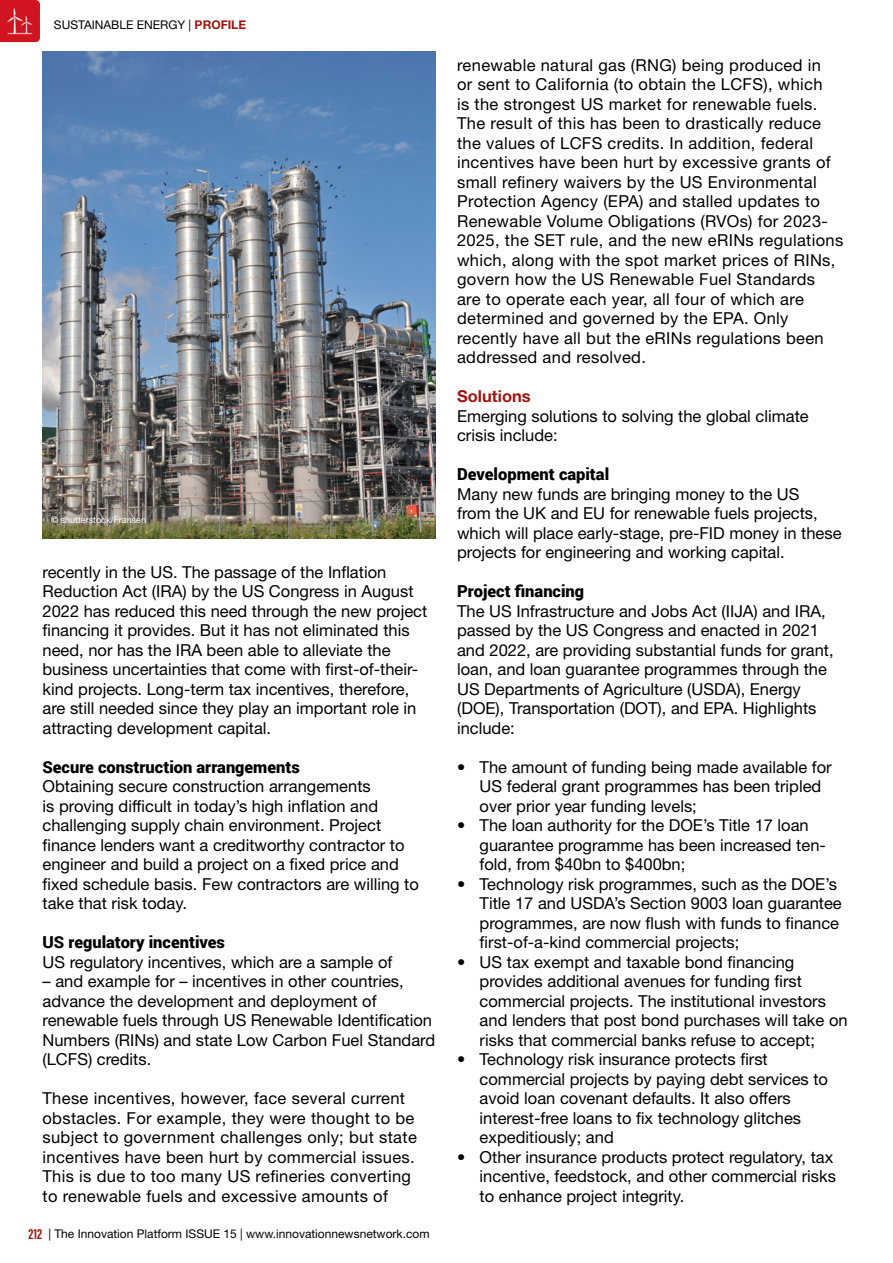
<style>
.page{position:relative;width:893px;height:1263px;background:#fff}
.page>*{position:absolute;margin:0;border:0;box-sizing:border-box;transform-origin:0 0}
.t1{font:16.5px/19.5px "Helvetica Neue LT Std";color:#000}
.t2{font:16.5px/19.5px "Helvetica Neue LT Std";letter-spacing:.02em;color:#000}
.t3{font:900 16.5px "Roboto";color:#000}
.t4{font:700 16.5px "Helvetica Neue LT Std";color:#a01510}
.t5{font:12px "Helvetica Neue LT Std";color:#000}
.t6{font:9px "Helvetica Neue";color:#fff}
.s1{font-weight:700;color:#a01510}
.s2{font-family:"Acumin Variable Concept";font-size:15px;color:#a01510}
</style>
<div class="page">
<img style="left:0;top:0;width:40px;height:42px">
<img style="left:43px;top:51px;width:393px;height:488px">
<p class="t5" style="left:54px;top:17px;width:194px">SUSTAINABLE ENERGY | <span class="s1">PROFILE</span></p>
<p class="t6" style="left:51px;top:513px;width:97px">© shutterstock/Fransen</p>
<p class="t1" style="left:43px;top:562px;width:386px">recently in the US. The passage of the Inflation Reduction Act (IRA) by the US Congress in August 2022 has reduced this need through the new project financing it provides. But it has not eliminated this need, nor has the IRA been able to alleviate the business uncertainties that come with first-of-their&shy;kind projects. Long-term tax incentives, therefore, are still needed since they play an important role in attracting development capital.</p>
<p class="t3" style="left:43px;top:755px;width:259px">Secure construction arrangements</p>
<p class="t1" style="left:43px;top:776px;width:378px">Obtaining secure construction arrangements<br>is proving difficult in today’s high inflation and challenging supply chain environment. Project finance lenders want a creditworthy contractor to engineer and build a project on a fixed price and fixed schedule basis. Few contractors are willing to take that risk today.</p>
<p class="t3" style="left:43px;top:931px;width:184px">US regulatory incentives</p>
<p class="t1" style="left:43px;top:952px;width:351px">US regulatory incentives, which are a sample of</p>
<p class="t1" style="left:43px;top:971px;width:394px">– and example for – incentives in other countries, advance the development and deployment of renewable fuels through US Renewable Identification Numbers (RINs) and state Low Carbon Fuel Standard (LCFS) credits.</p>
<p class="t2" style="left:43px;top:1088px;width:376px">These incentives, however, face several current obstacles. For example, they were thought to be subject to government challenges only; but state incentives have been hurt by commercial issues.<br>This is due to too many US refineries converting to renewable fuels and excessive amounts of</p>
<p class="t5" style="left:29px;top:1226px;width:403px"><span class="s2">212</span> | The Innovation Platform ISSUE 15 | www.innovationnewsnetwork.com</p>
<p class="t2" style="left:457px;top:55px;width:388px">renewable natural gas (RNG) being produced in<br>or sent to California (to obtain the LCFS), which<br>is the strongest US market for renewable fuels.<br>The result of this has been to drastically reduce the values of LCFS credits. In addition, federal incentives have been hurt by excessive grants of small refinery waivers by the US Environmental Protection Agency (EPA) and stalled updates to Renewable Volume Obligations (RVOs) for 2023- 2025, the SET rule, and the new eRINs regulations which, along with the spot market prices of RINs, govern how the US Renewable Fuel Standards<br>are to operate each year, all four of which are determined and governed by the EPA. Only recently have all but the eRINs regulations been addressed and resolved.</p>
<p class="t4" style="left:457px;top:386px;width:75px">Solutions</p>
<p class="t1" style="left:457px;top:406px;width:353px">Emerging solutions to solving the global climate crisis include:</p>
<p class="t3" style="left:457px;top:463px;width:154px">Development capital</p>
<p class="t1" style="left:457px;top:484px;width:386px">Many new funds are bringing money to the US<br>from the UK and EU for renewable fuels projects, which will place early-stage, pre-FID money in these projects for engineering and working capital.</p>
<p class="t3" style="left:457px;top:580px;width:128px">Project financing</p>
<p class="t1" style="left:457px;top:601px;width:378px">The US Infrastructure and Jobs Act (IIJA) and IRA, passed by the US Congress and enacted in 2021 and 2022, are providing substantial funds for grant, loan, and loan guarantee programmes through the US Departments of Agriculture (USDA), Energy (DOE), Transportation (DOT), and EPA. Highlights include:</p>
<p class="t1" style="left:480px;top:757px;width:354px;text-indent:-23px">• The amount of funding being made available for<br>US federal grant programmes has been tripled over prior year funding levels;</p>
<p class="t1" style="left:480px;top:815px;width:348px;text-indent:-23px">• The loan authority for the DOE’s Title 17 loan guarantee programme has been increased ten&shy;fold, from $40bn to $400bn;</p>
<p class="t1" style="left:480px;top:874px;width:364px;text-indent:-23px">• Technology risk programmes, such as the DOE’s Title 17 and USDA’s Section 9003 loan guarantee programmes, are now flush with funds to finance first-of-a-kind commercial projects;</p>
<p class="t1" style="left:480px;top:952px;width:369px;text-indent:-23px">• US tax exempt and taxable bond financing provides additional avenues for funding first commercial projects. The institutional investors and lenders that post bond purchases will take on risks that commercial banks refuse to accept;</p>
<p class="t1" style="left:480px;top:1049px;width:350px;text-indent:-23px">• Technology risk insurance protects first commercial projects by paying debt services to avoid loan covenant defaults. It also offers interest-free loans to fix technology glitches expeditiously; and</p>
<p class="t1" style="left:480px;top:1147px;width:358px;text-indent:-23px">• Other insurance products protect regulatory, tax incentive, feedstock, and other commercial risks to enhance project integrity.</p>
</div>
